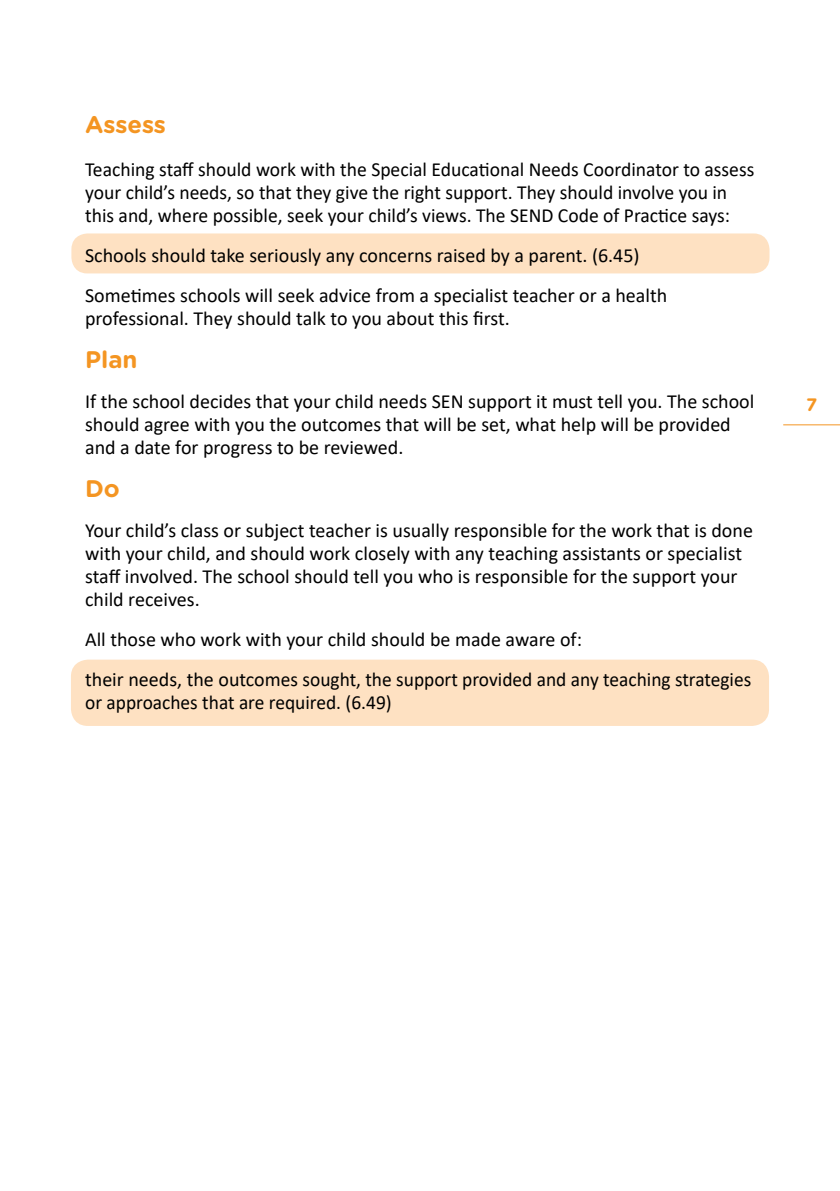
<style>
.page{position:relative;width:840px;height:1191px;background:#fff}
.page>*{position:absolute;margin:0;border:0;box-sizing:border-box;transform-origin:0 0}
.t1{font:700 24px "Gotham Rounded";color:#f49522}
.t2{font:20px/23px "Calibri";color:#000}
.t3{font:700 18px "Gotham Rounded";color:#f49522}
</style>
<div class="page">
<hr style="left:782px;top:424px;width:57px;height:1px;background:#f49522">
<div style="left:71px;top:233px;width:698px;height:40px;background:#fee1c2;border-radius:16px"></div>
<div style="left:71px;top:659px;width:697px;height:67px;background:#fee1c2;border-radius:17px"></div>
<p class="t1" style="left:85px;top:106px;width:82px">Assess</p>
<p class="t2" style="left:85px;top:157px;width:670px">Teaching staff should work with the Special Educational Needs Coordinator to assess your child’s needs, so that they give the right support. They should involve you in this and, where possible, seek your child’s views. The SEND Code of Practice says:</p>
<p class="t2" style="left:85px;top:234px;width:583px;line-height:40px">Schools should take seriously any concerns raised by a parent. (6.45)<br>Sometimes schools will seek advice from a specialist teacher or a health</p>
<p class="t2" style="left:85px;top:306px;width:426px">professional. They should talk to you about this first.</p>
<p class="t1" style="left:85px;top:342px;width:54px">Plan</p>
<p class="t2" style="left:85px;top:389px;width:670px">If the school decides that your child needs SEN support it must tell you. The school should agree with you the outcomes that will be set, what help will be provided and a date for progress to be reviewed.</p>
<p class="t1" style="left:85px;top:471px;width:36px">Do</p>
<p class="t2" style="left:85px;top:518px;width:669px">Your child’s class or subject teacher is usually responsible for the work that is done with your child, and should work closely with any teaching assistants or specialist staff involved. The school should tell you who is responsible for the support your child receives.</p>
<p class="t2" style="left:85px;top:618px;width:667px;line-height:40px">All those who work with your child should be made aware of:<br>their needs, the outcomes sought, the support provided and any teaching strategies</p>
<p class="t2" style="left:85px;top:690px;width:308px">or approaches that are required. (6.49)</p>
<p class="t3" style="left:805px;top:392px;width:13px">7</p>
</div>
